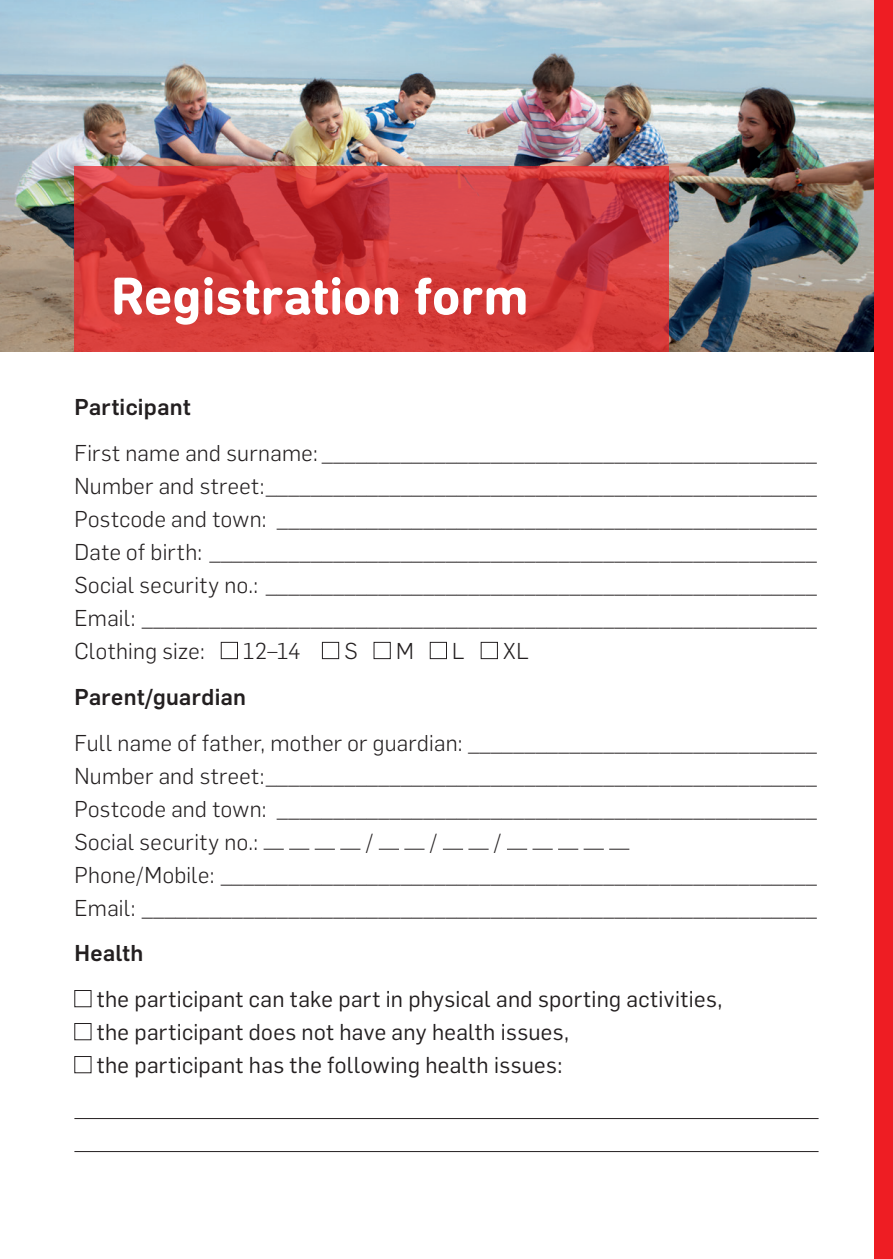
<style>
.page{position:relative;width:893px;height:1259px;background:#fff}
.page>*{position:absolute;margin:0;border:0;box-sizing:border-box;transform-origin:0 0}
.t1{font:700 54px "DIN Next Rounded LT Pro";letter-spacing:-.005em;color:#fff}
.t2{font:300 22.5px/33px "Flama";letter-spacing:.015em;color:#231f20;text-align:justify}
.t3{font:22.5px/33px "Flama";letter-spacing:.015em;color:#231f20}
.t4{font:500 22.5px "Flama";letter-spacing:.015em;color:#231f20}
</style>
<div class="page">
<img style="left:0;top:0;width:874px;height:351px">
<div style="left:221px;top:642px;width:17px;height:17px;border:1px solid #231f20"></div>
<div style="left:322px;top:642px;width:17px;height:17px;border:1px solid #231f20"></div>
<div style="left:374px;top:642px;width:17px;height:17px;border:1px solid #231f20"></div>
<div style="left:430px;top:642px;width:17px;height:17px;border:1px solid #231f20"></div>
<div style="left:481px;top:642px;width:17px;height:17px;border:1px solid #231f20"></div>
<svg style="left:264px;top:848px;width:45px;height:1px"></svg>
<svg style="left:315px;top:848px;width:45px;height:1px"></svg>
<svg style="left:379px;top:848px;width:46px;height:1px"></svg>
<svg style="left:443px;top:848px;width:46px;height:1px"></svg>
<svg style="left:507px;top:848px;width:71px;height:1px"></svg>
<svg style="left:584px;top:848px;width:45px;height:1px"></svg>
<div style="left:74px;top:990px;width:17px;height:17px;border:1px solid #231f20"></div>
<div style="left:74px;top:1023px;width:17px;height:17px;border:1px solid #231f20"></div>
<div style="left:74px;top:1056px;width:17px;height:17px;border:1px solid #231f20"></div>
<hr style="left:74px;top:1118px;width:745px;height:1px;background:#231f20">
<hr style="left:74px;top:1151px;width:745px;height:1px;background:#231f20">
<div style="left:874px;top:0;width:19px;height:1259px;background:#ee1d23"></div>
<svg style="left:74px;top:166px;width:595px;height:185px;background:#ce393a"></svg>
<h1 class="t1" style="left:111px;top:264px;width:419px">Registration form</h1>
<p class="t4" style="left:74px;top:391px;width:118px">Participant</p>
<p class="t2" style="left:74px;top:435px;width:744px">First name and surname: ____________________________________________ Number and street:_________________________________________________ Postcode and town: ________________________________________________ Date of birth: ______________________________________________________ Social security no.: _________________________________________________ Email: ____________________________________________________________ Clothing size:</p>
<p class="t2" style="left:243px;top:633px;width:59px">12–14</p>
<p class="t2" style="left:344px;top:633px;width:15px">S</p>
<p class="t2" style="left:396px;top:633px;width:19px">M</p>
<p class="t2" style="left:452px;top:633px;width:14px">L</p>
<p class="t2" style="left:503px;top:633px;width:27px">XL</p>
<p class="t4" style="left:74px;top:680px;width:173px">Parent/guardian</p>
<p class="t2" style="left:74px;top:725px;width:744px">Full name of father, mother or guardian: _______________________________ Number and street:_________________________________________________ Postcode and town: ________________________________________________ Social security no.:</p>
<p class="t2" style="left:74px;top:824px;width:744px;text-align:left;text-indent:420px">/<br>Phone/Mobile: _____________________________________________________<br>Email: ____________________________________________________________</p>
<p class="t4" style="left:74px;top:937px;width:71px">Health</p>
<p class="t3" style="left:97px;top:981px;width:627px">the participant can take part in physical and sporting activities, the participant does not have any health issues,<br>the participant has the following health issues:</p>
<p class="t2" style="left:366px;top:824px;width:9px">/</p>
<p class="t2" style="left:430px;top:824px;width:9px">/</p>
</div>
